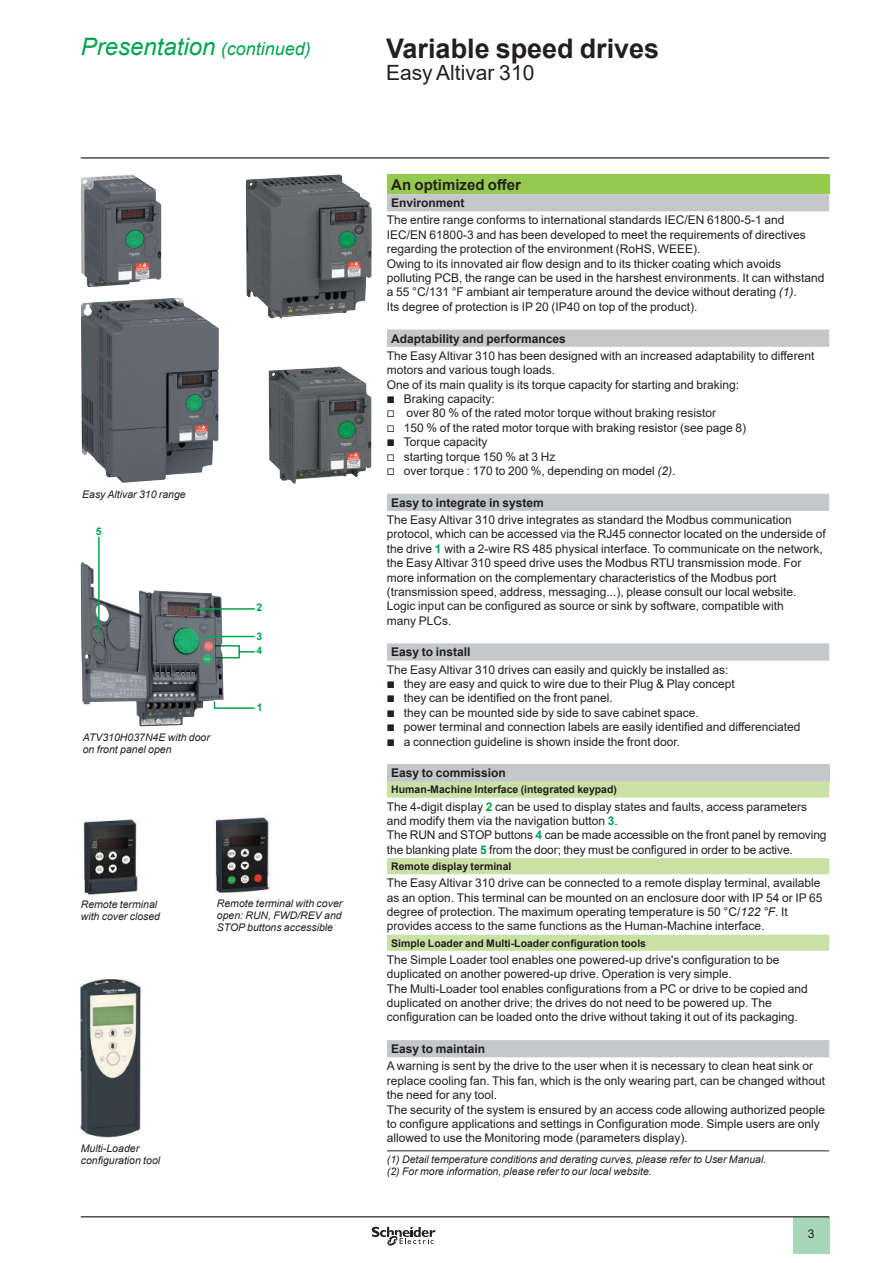
<style>
.page{position:relative;width:893px;height:1263px;background:#fff}
.page>*{position:absolute;margin:0;border:0;box-sizing:border-box;transform-origin:0 0}
.t1{font:700 27px "Arial";color:#231f20}
.t2{font:italic 24px "Arial";color:#00a54f}
.t3{font:21px "Arial";color:#231f20}
.t4{font:700 15px "Arial";color:#231f20}
.t5{font:12px/14.4px "Arial";color:#231f20}
.t6{font:700 12px "Arial";color:#231f20}
.t7{font:italic 10.5px/12px "Arial";color:#231f20}
.t8{font:700 10.5px "Arial";color:#231f20}
.t9{font:700 10.5px "Arial";color:#00a54f}
.s1{font-size:18px}
.s2{font-style:italic}
.s3{font-family:"Graph Schneider"}
.s4{font-weight:700;color:#00a54f}
</style>
<div class="page">
<hr style="left:81px;top:157px;width:748px;height:2px;background:#231f20">
<div style="left:793px;top:1217px;width:36px;height:37px;background:#a7d7b8"></div>
<hr style="left:81px;top:1216px;width:748px;height:1px;background:#231f20">
<svg style="left:372px;top:1226px;width:63px;height:20px"></svg>
<div style="left:387px;top:174px;width:442px;height:20px;background:#96ca4e"></div>
<svg style="left:387px;top:194px;width:442px;height:863px"></svg>
<div style="left:387px;top:764px;width:442px;height:17px;background:#c5c8cb"></div>
<svg style="left:387px;top:781px;width:442px;height:170px"></svg>
<hr style="left:387px;top:1150px;width:442px;height:1px;background:#231f20">
<img style="left:80px;top:980px;width:60px;height:157px">
<img style="left:81px;top:562px;width:143px;height:164px">
<hr style="left:200px;top:636px;width:55px;height:1px;background:#00a54f">
<hr style="left:98px;top:537px;width:2px;height:99px;background:#00a54f">
<hr style="left:194px;top:608px;width:61px;height:2px;background:#00a54f">
<svg style="left:214px;top:644px;width:41px;height:15px"></svg>
<hr style="left:215px;top:707px;width:40px;height:2px;background:#00a54f">
<img style="left:81px;top:174px;width:80px;height:113px">
<img style="left:269px;top:367px;width:102px;height:117px">
<img style="left:246px;top:174px;width:126px;height:145px">
<img style="left:81px;top:297px;width:138px;height:186px">
<img style="left:83px;top:819px;width:57px;height:76px">
<img style="left:215px;top:816px;width:57px;height:77px">
<h2 class="t2" style="left:81px;top:31px;width:232px">Presentation <span class="s1">(continued)</span></h2>
<h1 class="t1" style="left:386px;top:29px;width:275px">Variable speed drives</h1>
<h3 class="t3" style="left:386px;top:58px;width:150px">Easy Altivar 310</h3>
<p class="t7" style="left:82px;top:488px;width:105px">Easy Altivar 310 range</p>
<p class="t9" style="left:96px;top:524px;width:7px">5</p>
<p class="t7" style="left:83px;top:732px;width:129px">ATV310H037N4E with door on front panel open</p>
<p class="t9" style="left:257px;top:600px;width:7px">2</p>
<p class="t9" style="left:257px;top:643px;width:7px">4</p>
<p class="t9" style="left:257px;top:629px;width:7px">3</p>
<p class="t9" style="left:257px;top:700px;width:7px">1</p>
<p class="t7" style="left:81px;top:898px;width:81px">Remote terminal with cover closed</p>
<p class="t7" style="left:217px;top:897px;width:127px;text-align:justify">Remote terminal with cover open: RUN, FWD/REV and STOP buttons accessible</p>
<p class="t7" style="left:81px;top:1143px;width:81px">Multi-Loader configuration tool</p>
<p class="t4" style="left:391px;top:174px;width:131px">An optimized offer</p>
<p class="t6" style="left:391px;top:194px;width:75px">Environment</p>
<p class="t5" style="left:387px;top:213px;width:439px">The entire range conforms to international standards IEC/EN 61800-5-1 and IEC/EN 61800-3 and has been developed to meet the requirements of directives regarding the protection of the environment (RoHS, WEEE).<br>Owing to its innovated air flow design and to its thicker coating which avoids polluting PCB, the range can be used in the harshest environments. It can withstand a 55 °C/131 °F ambiant air temperature around the device without derating <span class="s2">(1)</span>.<br>Its degree of protection is IP 20 (IP40 on top of the product).</p>
<p class="t6" style="left:391px;top:330px;width:176px">Adaptability and performances</p>
<p class="t5" style="left:387px;top:348px;width:429px">The Easy Altivar 310 has been designed with an increased adaptability to different motors and various tough loads.<br>One of its main quality is its torque capacity for starting and braking:<br><span class="s3">b</span> Braking capacity:<br><span class="s3">v</span> over 80 % of the rated motor torque without braking resistor<br><span class="s3">v</span> 150 % of the rated motor torque with braking resistor (see page 8)<br><span class="s3">b</span> Torque capacity<br><span class="s3">v</span> starting torque 150 % at 3 Hz<br><span class="s3">v</span> over torque : 170 to 200 %, depending on model <span class="s2">(2)</span>.</p>
<p class="t6" style="left:391px;top:494px;width:154px">Easy to integrate in system</p>
<p class="t5" style="left:387px;top:512px;width:440px">The Easy Altivar 310 drive integrates as standard the Modbus communication protocol, which can be accessed via the RJ45 connector located on the underside of the drive <span class="s4">1</span> with a 2-wire RS 485 physical interface. To communicate on the network, the Easy Altivar 310 speed drive uses the Modbus RTU transmission mode. For more information on the complementary characteristics of the Modbus port (transmission speed, address, messaging...), please consult our local website.<br>Logic input can be configured as source or sink by software, compatible with<br>many PLCs.</p>
<p class="t6" style="left:391px;top:644px;width:81px">Easy to install</p>
<p class="t5" style="left:387px;top:662px;width:415px">The Easy Altivar 310 drives can easily and quickly be installed as:<br><span class="s3">b</span> they are easy and quick to wire due to their Plug &amp; Play concept<br><span class="s3">b</span> they can be identified on the front panel.<br><span class="s3">b</span> they can be mounted side by side to save cabinet space.<br><span class="s3">b</span> power terminal and connection labels are easily identified and differenciated <span class="s3">b</span> a connection guideline is shown inside the front door.</p>
<p class="t6" style="left:391px;top:764px;width:116px">Easy to commission</p>
<p class="t8" style="left:391px;top:782px;width:227px">Human-Machine Interface (integrated keypad)</p>
<p class="t5" style="left:387px;top:799px;width:441px">The 4-digit display <span class="s4">2</span> can be used to display states and faults, access parameters and modify them via the navigation button <span class="s4">3</span>.<br>The RUN and STOP buttons <span class="s4">4</span> can be made accessible on the front panel by removing the blanking plate <span class="s4">5</span> from the door; they must be configured in order to be active.</p>
<p class="t8" style="left:391px;top:859px;width:122px">Remote display terminal</p>
<p class="t5" style="left:387px;top:876px;width:437px">The Easy Altivar 310 drive can be connected to a remote display terminal, available as an option. This terminal can be mounted on an enclosure door with IP 54 or IP 65 degree of protection. The maximum operating temperature is 50 °C/<span class="s2">122 °F</span>. It provides access to the same functions as the Human-Machine interface.</p>
<p class="t8" style="left:391px;top:935px;width:256px">Simple Loader and Multi-Loader configuration tools</p>
<p class="t5" style="left:387px;top:952px;width:422px">The Simple Loader tool enables one powered-up drive's configuration to be duplicated on another powered-up drive. Operation is very simple.<br>The Multi-Loader tool enables configurations from a PC or drive to be copied and duplicated on another drive; the drives do not need to be powered up. The configuration can be loaded onto the drive without taking it out of its packaging.</p>
<p class="t6" style="left:391px;top:1040px;width:96px">Easy to maintain</p>
<p class="t5" style="left:387px;top:1059px;width:440px">A warning is sent by the drive to the user when it is necessary to clean heat sink or replace cooling fan. This fan, which is the only wearing part, can be changed without the need for any tool.<br>The security of the system is ensured by an access code allowing authorized people to configure applications and settings in Configuration mode. Simple users are only allowed to use the Monitoring mode (parameters display).</p>
<p class="t7" style="left:387px;top:1153px;width:381px">(1) Detail temperature conditions and derating curves, please refer to User Manual. (2) For more information, please refer to our local website.</p>
<p class="t5" style="left:808px;top:1226px;width:8px">3</p>
</div>
